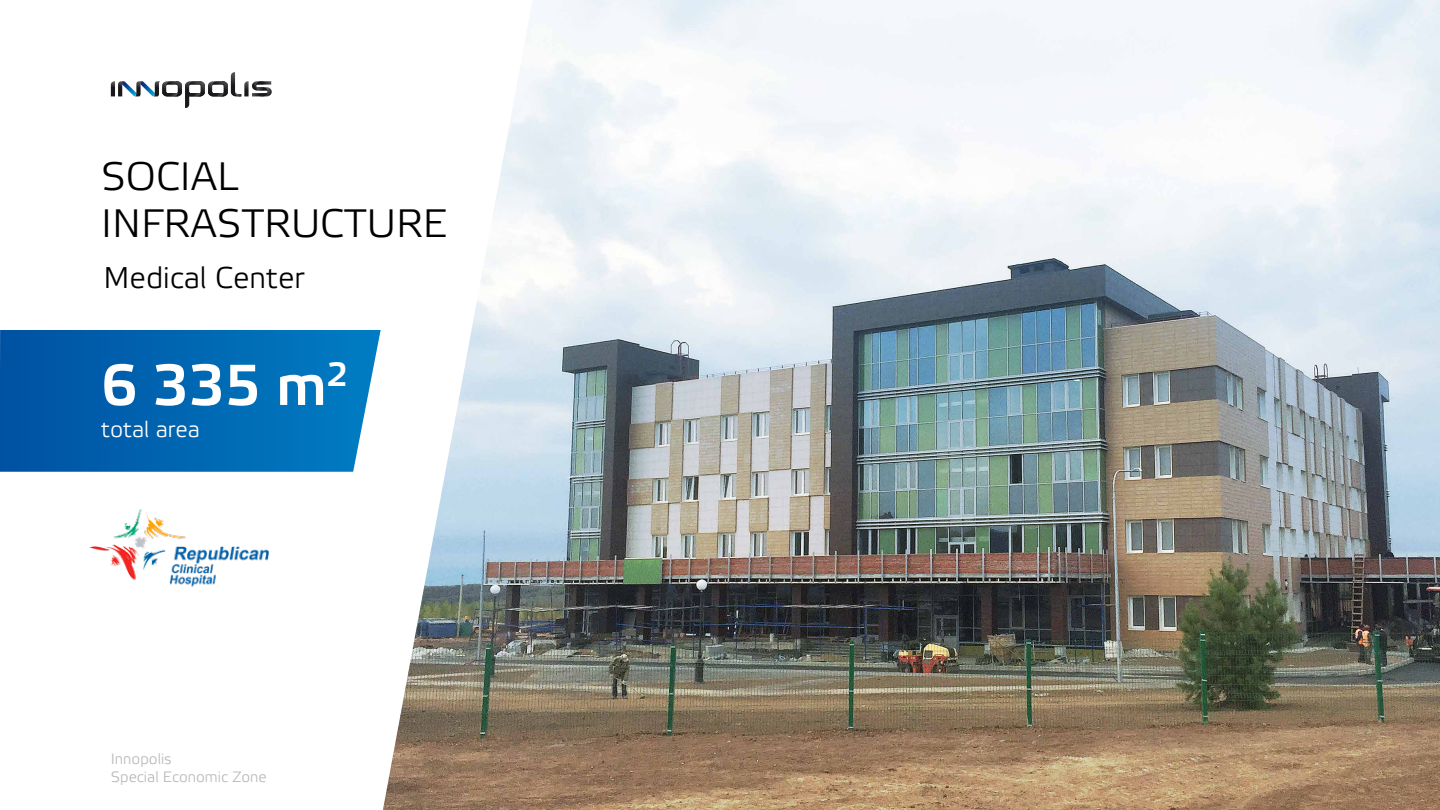
<style>
.page{position:relative;width:1440px;height:810px;background:#fff}
.page>*{position:absolute;margin:0;border:0;box-sizing:border-box;transform-origin:0 0}
.t1{font:700 57.6px "Elektra Light Pro";color:#fff}
.t2{font:39.67px/47.6px "Elektra Light Pro";color:#000}
.t3{font:30px "Elektra Light Pro";color:#000}
.t4{font:22.5px "Elektra Light Pro";color:#fff}
.t5{font:15px/18px "Elektra Light Pro";color:#b9b9b9}
</style>
<div class="page">
<img style="left:383px;top:0;width:1057px;height:810px">
<svg style="left:383px;top:337px;width:4px;height:141px"></svg>
<svg style="left:0;top:330px;width:381px;height:142px;background:#096cb4"></svg>
<svg style="left:111px;top:72px;width:161px;height:36px"></svg>
<img style="left:90px;top:509px;width:179px;height:78px">
<h2 class="t2" style="left:101px;top:154px;width:347px">SOCIAL<br>INFRASTRUCTURE</h2>
<h3 class="t3" style="left:104px;top:261px;width:203px">Medical Center</h3>
<h1 class="t1" style="left:101px;top:354px;width:248px">6 335 m<sup>2</sup></h1>
<h3 class="t4" style="left:101px;top:418px;width:100px">total area</h3>
<p class="t5" style="left:111px;top:750px;width:157px">Innopolis<br>Special Economic Zone</p>
</div>
